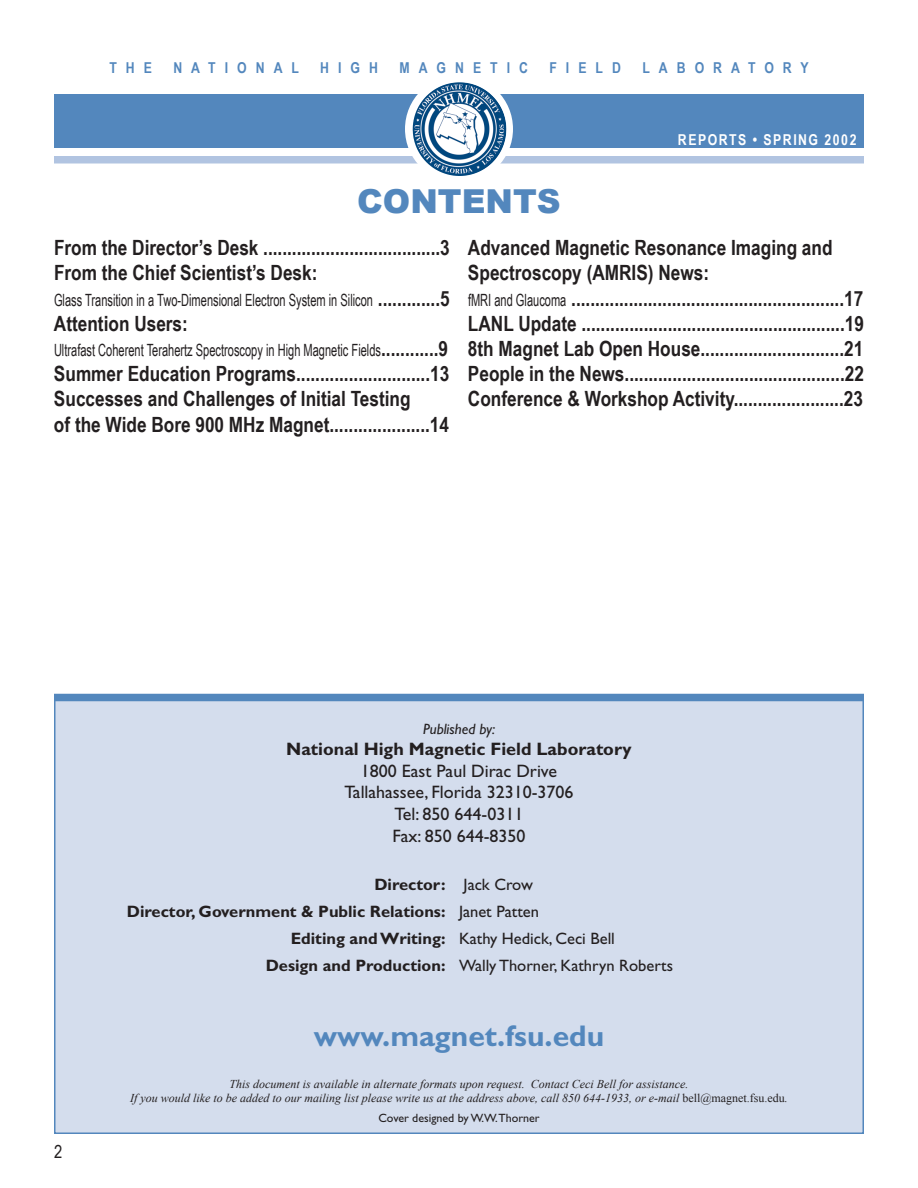
<style>
.page{position:relative;width:918px;height:1188px;background:#fff}
.page>*{position:absolute;margin:0;border:0;box-sizing:border-box;transform-origin:0 0}
.t1{font:900 33px "Arial";color:#5387bd}
.t2{font:700 30px "Gill Sans";color:#5387bd}
.t3{font:700 21px/25.2px "Arial Narrow";color:#231f20}
.t4{font:18px/21.6px "Gill Sans";color:#231f20;text-align:center}
.t5{font:700 18px "Gill Sans";color:#231f20}
.t6{font:18px "Arial Narrow";color:#231f20}
.t7{font:16.8px "Arial Narrow";color:#231f20;scale:.8 1}
.t8{font:700 16.5px/27px "Gill Sans";color:#231f20;text-align:right}
.t9{font:16.5px/27px "Gill Sans";color:#231f20}
.t10{font:700 15px "Arial Narrow";letter-spacing:.6em;color:#5387bd}
.t11{font:700 15px "Arial Narrow";letter-spacing:.1em;color:#fff}
.t12{font:italic 15px "Gill Sans";color:#231f20}
.t13{font:italic 12px/14.4px "Times New Roman";color:#231f20;text-align:center}
.t14{font:12px "Gill Sans";color:#231f20}
.s1{font-weight:700;font-size:21px}
.s2{font-weight:400;font-size:16.8px}
.s3{font-style:normal}
</style>
<div class="page">
<div style="left:55px;top:698px;width:808px;height:435px;background:#d4dded"></div>
<div style="left:54px;top:94px;width:810px;height:54px;background:#5387bd"></div>
<div style="left:54px;top:156px;width:810px;height:8px;background:#b1c4e1"></div>
<svg style="left:405px;top:75px;width:108px;height:108px"></svg>
<img style="left:458px;top:82px;width:29px;height:9px">
<div style="left:54px;top:694px;width:810px;height:7px;background:#5387bd"></div>
<p class="t10" style="left:109px;top:59px;width:44px">THE</p>
<p class="t10" style="left:173px;top:59px;width:127px">NATIONAL</p>
<p class="t10" style="left:320px;top:59px;width:59px">HIGH</p>
<p class="t10" style="left:399px;top:59px;width:130px">MAGNETIC</p>
<p class="t10" style="left:549px;top:59px;width:73px">FIELD</p>
<p class="t10" style="left:642px;top:59px;width:168px">LABORATORY</p>
<h1 class="t1" style="left:357px;top:176px;width:205px">CONTENTS</h1>
<p class="t11" style="left:678px;top:131px;width:180px">REPORTS • SPRING 2002</p>
<p class="t3" style="left:54px;top:235px;width:397px">From the Director’s Desk .....................................3<br>From the Chief Scientist’s Desk:</p>
<p class="t7" style="left:54px;top:290px;width:496px">Glass Transition in a Two-Dimensional Electron System in Silicon <span class="s1">.............5</span></p>
<p class="t3" style="left:54px;top:311px;width:135px">Attention Users:</p>
<p class="t7" style="left:54px;top:340px;width:494px">Ultrafast Coherent Terahertz Spectroscopy in High Magnetic Fields<span class="s1">............9</span></p>
<p class="t3" style="left:54px;top:361px;width:397px">Summer Education Programs............................13<br>Successes and Challenges of Initial Testing<br>of the Wide Bore 900 MHz Magnet.....................14</p>
<p class="t3" style="left:468px;top:235px;width:397px">Advanced Magnetic Resonance Imaging and Spectroscopy (AMRIS) News:<br><span class="s2">fMRI and Glaucoma</span> .........................................................17<br>LANL Update .......................................................19<br>8th Magnet Lab Open House..............................21<br>People in the News..............................................22<br>Conference &amp; Workshop Activity.......................23</p>
<p class="t12" style="left:423px;top:723px;width:73px">Published by:</p>
<p class="t5" style="left:286px;top:743px;width:347px">National High Magnetic Field Laboratory</p>
<p class="t4" style="left:344px;top:762px;width:231px">1800 East Paul Dirac Drive<br>Tallahassee, Florida 32310-3706<br>Tel: 850 644-0311<br>Fax: 850 644-8350</p>
<p class="t8" style="left:127px;top:873px;width:320px">Director:<br>Director, Government &amp; Public Relations:<br>Editing and Writing:<br>Design and Production:</p>
<p class="t9" style="left:459px;top:873px;width:216px">Jack Crow<br>Janet Patten<br>Kathy Hedick, Ceci Bell<br>Wally Thorner, Kathryn Roberts</p>
<h2 class="t2" style="left:314px;top:1025px;width:292px">www.magnet.fsu.edu</h2>
<p class="t6" style="left:54px;top:1142px;width:10px">2</p>
<p class="t13" style="left:130px;top:1076px;width:659px">This document is available in alternate formats upon request. Contact Ceci Bell for assistance.<br>If you would like to be added to our mailing list please write us at the address above, call 850 644-1933, or e-mail <span class="s3">bell@magnet.fsu.edu</span>.</p>
<p class="t14" style="left:378px;top:1114px;width:163px">Cover designed by W.W. Thorner</p>
</div>
